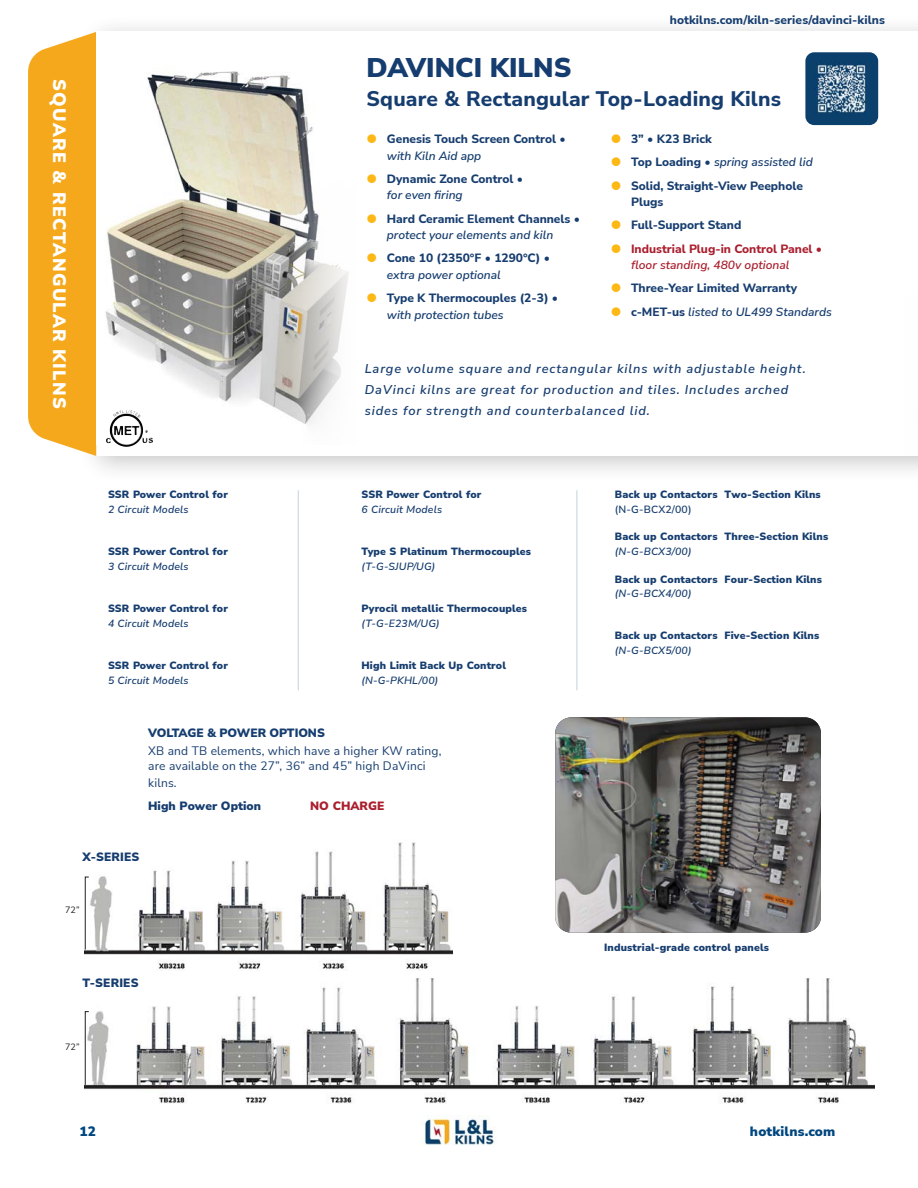
<style>
.page{position:relative;width:918px;height:1188px;background:#fff}
.page>*{position:absolute;margin:0;border:0;box-sizing:border-box;transform-origin:0 0}
.A-Large_Header{font:900 27px "Nunito Sans";color:#163d6f}
.A-Major_Heading{font:800 21px "Nunito Sans";letter-spacing:.01em;color:#163d6f}
.A-Major_Heading-2{font:900 18px "Nunito Sans";letter-spacing:.07em;color:#fff}
.t1{font:900 13.5px "Nunito Sans";letter-spacing:.015em;color:#00467e}
.A-Major_Heading-3{font:italic 600 12.75px/21px "Nunito Sans";letter-spacing:.07em;color:#163d6f}
.A-Major_Heading-4{font:800 12px/16.5px "Nunito Sans";color:#163d6f}
.A-Text{font:12px/15px "Nunito Sans";letter-spacing:.015em;color:#163d6f}
.t2{font:italic 600 12px "Nunito Sans";color:#163d6f}
.t3{font:800 12px/16.5px "Nunito Sans";color:#aa1e2d}
.A-Small_Header{font:900 12px "Nunito Sans";letter-spacing:-.005em;color:#163d6f}
.A-Text-2{font:900 12px "Nunito Sans";letter-spacing:.015em;color:#163d6f}
.A-Option_Text{font:900 12px "Nunito Sans";color:#163d6f}
.A-Option_Text-2{font:900 12px "Nunito Sans";color:#aa1e2d}
.TEST_6{font:900 10.5px "Nunito Sans";letter-spacing:.015em;color:#163d6f}
.TEST_6-2{font:italic 600 10.5px "Nunito Sans";letter-spacing:.015em;color:#163d6f}
.TEST_6-3{font:600 10.5px "Nunito Sans";letter-spacing:.015em;color:#163d6f}
.t4{font:9px "Nunito Sans";color:#231f20}
.s1{font-weight:600;font-style:italic}
.s2{font-weight:800;font-style:normal}
</style>
<div class="page">
<img style="left:422px;top:1116px;width:73px;height:29px">
<div style="left:78px;top:14px;width:840px;height:470px;background:#231f20;opacity:.25"></div>
<div style="left:96px;top:32px;width:822px;height:424px;background:#fff"></div>
<img style="left:84px;top:842px;width:368px;height:129px">
<img style="left:84px;top:979px;width:790px;height:125px">
<svg style="left:28px;top:32px;width:68px;height:424px"></svg>
<div style="left:34px;top:69px;width:57px;height:350px;background:#f5a81c"></div>
<img style="left:105px;top:71px;width:244px;height:373px">
<img style="left:116px;top:410px;width:20px;height:4px">
<hr style="left:298px;top:490px;width:1px;height:200px;background:#0b406c">
<hr style="left:577px;top:490px;width:1px;height:200px;background:#0b406c">
<div style="left:805px;top:52px;width:73px;height:73px;background:#0b406c;border-radius:9px"></div>
<img style="left:814px;top:63px;width:53px;height:51px">
<img style="left:555px;top:717px;width:266px;height:216px">
<svg style="left:84px;top:876px;width:6px;height:74px"></svg>
<svg style="left:84px;top:1011px;width:6px;height:75px"></svg>
<p class="A-Major_Heading-2" style="left:72px;top:79px;width:331px;rotate:90deg">SQUARE &amp; RECTANGULAR KILNS</p>
<p class="A-Major_Heading-4" style="left:670px;top:12px;width:217px">hotkilns.com/kiln-series/davinci-kilns</p>
<p class="A-Large_Header" style="left:367px;top:49px;width:206px">DAVINCI KILNS</p>
<p class="A-Major_Heading" style="left:367px;top:84px;width:416px">Square &amp; Rectangular Top-Loading Kilns</p>
<p class="A-Major_Heading-4" style="left:387px;top:130px;width:180px">Genesis Touch Screen Control • <span class="s1">with Kiln Aid app</span></p>
<p class="A-Major_Heading-4" style="left:387px;top:170px;width:138px">Dynamic Zone Control • <span class="s1">for even firing</span></p>
<p class="A-Major_Heading-4" style="left:387px;top:210px;width:195px">Hard Ceramic Element Channels • <span class="s1">protect your elements and kiln</span></p>
<p class="A-Major_Heading-4" style="left:387px;top:250px;width:165px">Cone 10 (2350°F • 1290°C) • <span class="s1">extra power optional</span></p>
<p class="A-Major_Heading-4" style="left:387px;top:289px;width:173px">Type K Thermocouples (2-3) • <span class="s1">with protection tubes</span></p>
<p class="A-Major_Heading-4" style="left:631px;top:130px;width:82px">3” • K23 Brick</p>
<p class="t2" style="left:631px;top:154px;width:183px"><span class="s2">Top Loading •</span> spring assisted lid</p>
<p class="A-Major_Heading-4" style="left:631px;top:177px;width:173px">Solid, Straight-View Peephole<br>Plugs</p>
<p class="A-Major_Heading-4" style="left:631px;top:217px;width:112px">Full-Support Stand</p>
<p class="t3" style="left:631px;top:240px;width:193px">Industrial Plug-in Control Panel • <span class="s1">floor standing, 480v optional</span></p>
<p class="A-Major_Heading-4" style="left:631px;top:280px;width:168px">Three-Year Limited Warranty</p>
<p class="t2" style="left:631px;top:303px;width:202px"><span class="s2">c-MET-us</span> listed to UL499 Standards</p>
<p class="A-Major_Heading-3" style="left:365px;top:358px;width:443px">Large volume square and rectangular kilns with adjustable height.<br>DaVinci kilns are great for production and tiles. Includes arched sides for strength and counterbalanced lid.</p>
<p class="TEST_6" style="left:108px;top:487px;width:121px">SSR Power Control for</p>
<p class="TEST_6-2" style="left:108px;top:502px;width:82px">2 Circuit Models</p>
<p class="TEST_6" style="left:108px;top:544px;width:121px">SSR Power Control for</p>
<p class="TEST_6-2" style="left:108px;top:559px;width:82px">3 Circuit Models</p>
<p class="TEST_6" style="left:108px;top:601px;width:121px">SSR Power Control for</p>
<p class="TEST_6-2" style="left:108px;top:616px;width:82px">4 Circuit Models</p>
<p class="TEST_6" style="left:108px;top:658px;width:121px">SSR Power Control for</p>
<p class="TEST_6-2" style="left:108px;top:673px;width:82px">5 Circuit Models</p>
<p class="TEST_6" style="left:361px;top:487px;width:121px">SSR Power Control for</p>
<p class="TEST_6-2" style="left:361px;top:502px;width:82px">6 Circuit Models</p>
<p class="TEST_6" style="left:361px;top:544px;width:171px">Type S Platinum Thermocouples</p>
<p class="TEST_6-2" style="left:361px;top:559px;width:75px">(T-G-SJUP/UG)</p>
<p class="TEST_6" style="left:361px;top:601px;width:167px">Pyrocil metallic Thermocouples</p>
<p class="TEST_6-2" style="left:361px;top:616px;width:80px">(T-G-E23M/UG)</p>
<p class="TEST_6" style="left:361px;top:658px;width:146px">High Limit Back Up Control</p>
<p class="TEST_6-2" style="left:361px;top:673px;width:78px">(N-G-PKHL/00)</p>
<p class="A-Small_Header" style="left:148px;top:724px;width:178px">VOLTAGE &amp; POWER OPTIONS</p>
<p class="A-Text" style="left:148px;top:743px;width:295px">XB and TB elements, which have a higher KW rating, are available on the 27”, 36” and 45” high DaVinci</p>
<p class="A-Text" style="left:148px;top:775px;width:30px">kilns.</p>
<p class="A-Option_Text" style="left:148px;top:797px;width:114px">High Power Option</p>
<p class="A-Option_Text-2" style="left:310px;top:797px;width:76px">NO CHARGE</p>
<p class="A-Text-2" style="left:83px;top:848px;width:58px">X-SERIES</p>
<p class="TEST_6" style="left:615px;top:487px;width:207px">Back up Contactors Two-Section Kilns</p>
<p class="TEST_6-3" style="left:615px;top:502px;width:78px">(N-G-BCX2/00)</p>
<p class="TEST_6" style="left:615px;top:529px;width:215px">Back up Contactors Three-Section Kilns</p>
<p class="TEST_6-2" style="left:615px;top:544px;width:78px">(N-G-BCX3/00)</p>
<p class="TEST_6" style="left:615px;top:571px;width:209px">Back up Contactors Four-Section Kilns</p>
<p class="TEST_6-2" style="left:615px;top:586px;width:78px">(N-G-BCX4/00)</p>
<p class="TEST_6" style="left:615px;top:628px;width:206px">Back up Contactors Five-Section Kilns</p>
<p class="TEST_6-2" style="left:615px;top:643px;width:78px">(N-G-BCX5/00)</p>
<p class="t4" style="left:65px;top:903px;width:16px">72”</p>
<p class="A-Text-2" style="left:83px;top:974px;width:57px">T-SERIES</p>
<p class="t4" style="left:65px;top:1041px;width:16px">72”</p>
<p class="TEST_6" style="left:604px;top:940px;width:167px">Industrial-grade control panels</p>
<p class="t1" style="left:80px;top:1121px;width:18px">12</p>
<p class="t1" style="left:750px;top:1121px;width:87px">hotkilns.com</p>
</div>
